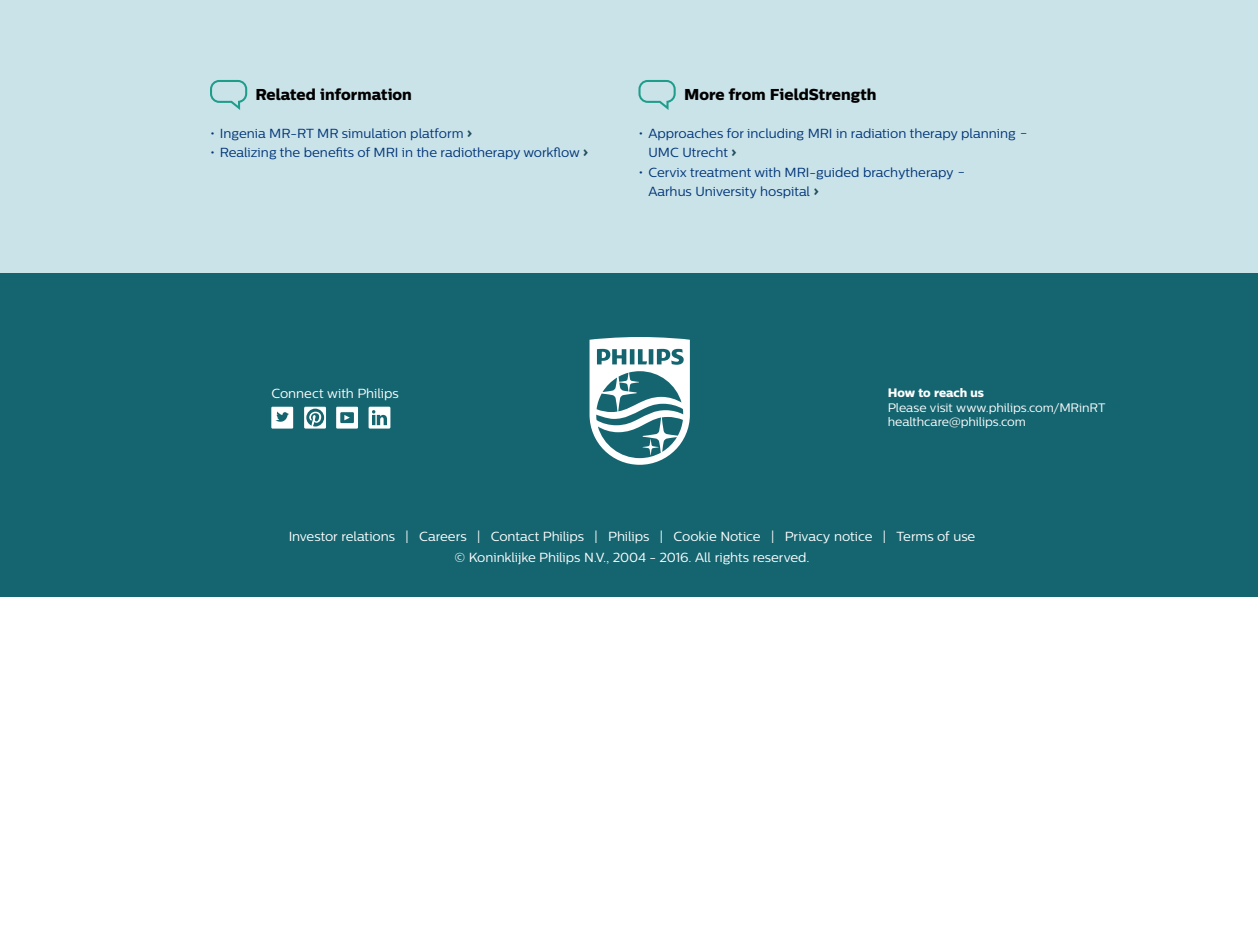
<style>
.page{position:relative;width:1258px;height:945px;background:#fff}
.page>*{position:absolute;margin:0;border:0;box-sizing:border-box;transform-origin:0 0}
.t1{font:15.75px "Centrale Sans X Bold";color:#000}
.t2{font:13.12px/19.2px "Centrale Sans";color:#003478}
.t3{font:13.12px/21.1px "Centrale Sans";letter-spacing:-.01em;color:#fff;text-align:center}
.t4{font:12.25px/14.7px "Centrale Sans";letter-spacing:-.005em;color:#fff}
.t5{font:12.25px "Centrale Sans X Bold";letter-spacing:-.005em;color:#fff}
.s1{font-family:"Centrale Sans X Bold";color:#22505f}
</style>
<div class="page">
<div style="left:0;top:0;width:1258px;height:275px;background:#cae3e9"></div>
<svg style="left:210px;top:80px;width:37px;height:30px"></svg>
<svg style="left:638px;top:80px;width:37px;height:30px"></svg>
<div style="left:0;top:273px;width:1258px;height:324px;background:#156570"></div>
<svg style="left:589px;top:337px;width:101px;height:128px"></svg>
<svg style="left:368px;top:407px;width:22px;height:22px"></svg>
<svg style="left:271px;top:407px;width:22px;height:22px"></svg>
<svg style="left:336px;top:407px;width:22px;height:22px"></svg>
<svg style="left:304px;top:407px;width:22px;height:22px"></svg>
<p class="t1" style="left:255px;top:84px;width:158px">Related information</p>
<p class="t2" style="left:210px;top:124px;width:264px">• Ingenia MR-RT MR simulation platform <span class="s1">›</span></p>
<p class="t2" style="left:210px;top:143px;width:380px">• Realizing the benefits of MRI in the radiotherapy workflow <span class="s1">›</span></p>
<p class="t1" style="left:684px;top:84px;width:194px">More from FieldStrength</p>
<p class="t2" style="left:648px;top:124px;width:381px;text-indent:-10px">• Approaches for including MRI in radiation therapy planning -<br>UMC Utrecht <span class="s1">›</span></p>
<p class="t2" style="left:648px;top:162px;width:319px;text-indent:-10px">• Cervix treatment with MRI-guided brachytherapy -<br>Aarhus University hospital <span class="s1">›</span></p>
<p class="t3" style="left:271px;top:382px;width:129px">Connect with Philips</p>
<p class="t5" style="left:887px;top:385px;width:98px">How to reach us</p>
<p class="t4" style="left:887px;top:400px;width:219px">Please visit www.philips.com/MRinRT healthcare@philips.com</p>
<p class="t3" style="left:289px;top:525px;width:688px">Investor relations | Careers | Contact Philips | Philips | Cookie Notice | Privacy notice | Terms of use © Koninklijke Philips N.V., 2004 - 2016. All rights reserved.</p>
</div>
